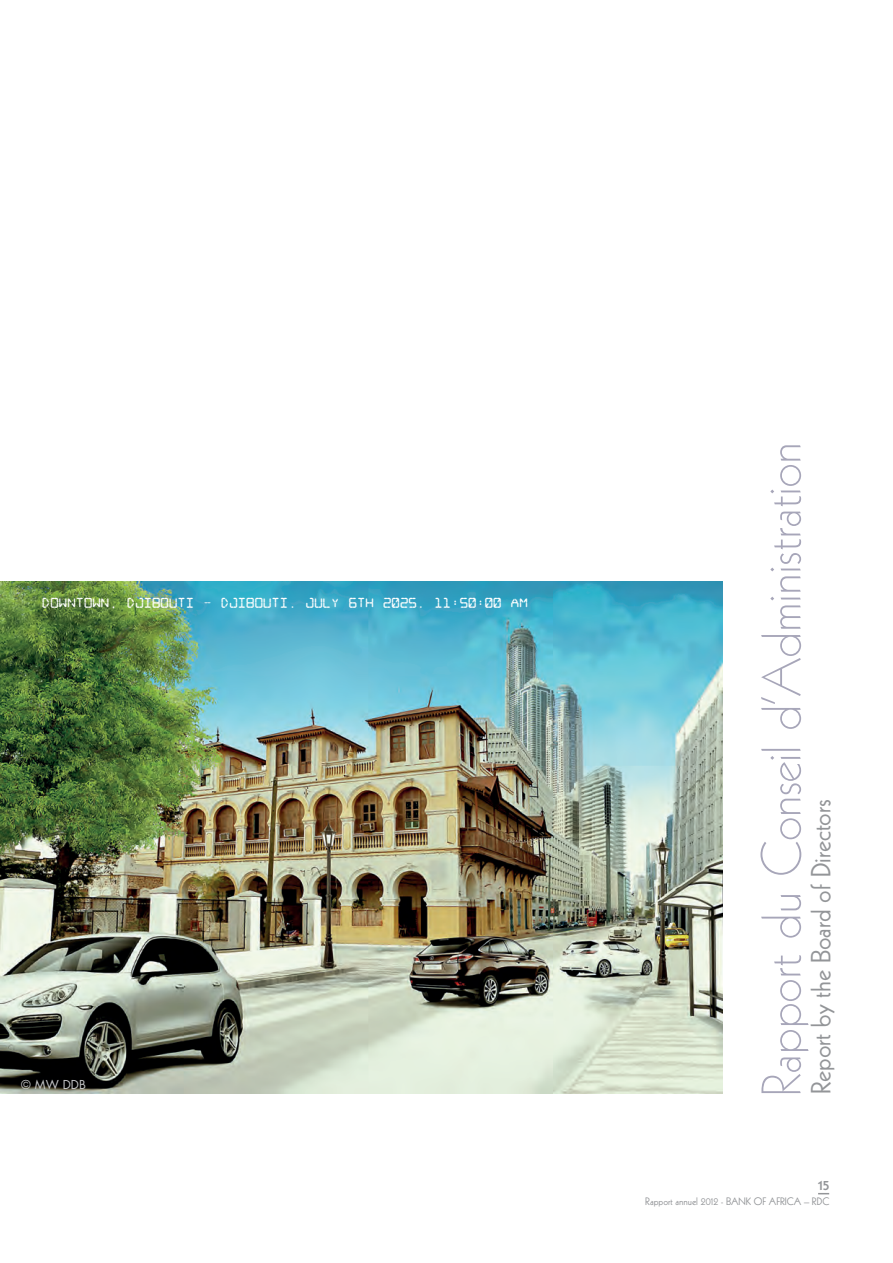
<style>
.page{position:relative;width:893px;height:1263px;background:#fff}
.page>*{position:absolute;margin:0;border:0;box-sizing:border-box;transform-origin:0 0}
.t1{font:300 54px "Kabel";color:#a7a6b9}
.t2{font:27px "Kabel";color:#939598}
.t3{font:800 15px "Kabel";color:#939598}
.t4{font:12px "Futura";color:#c7c8ca}
.t5{font:10.5px "Digitaldream Fat";color:#fff}
.t6{font:10.5px "Kabel";color:#939598}
</style>
<div class="page">
<img style="left:0;top:581px;width:723px;height:512px">
<p class="t5" style="left:43px;top:598px;width:487px">DOWNTOWN, DJIBOUTI - DJIBOUTI. JULY 6TH 2025. 11:50:00 AM</p>
<p class="t4" style="left:21px;top:1079px;width:66px">© MW DDB</p>
<h1 class="t1" style="left:761px;top:1097px;width:656px;rotate:-90deg">Rapport du Conseil d’Administration</h1>
<h2 class="t2" style="left:811px;top:1094px;width:296px;rotate:-90deg">Report by the Board of Directors</h2>
<h3 class="t3" style="left:818px;top:1179px;width:13px">15</h3>
<p class="t6" style="left:645px;top:1198px;width:186px">Rapport annuel 2012 - BANK OF AFRICA – RDC</p>
</div>
